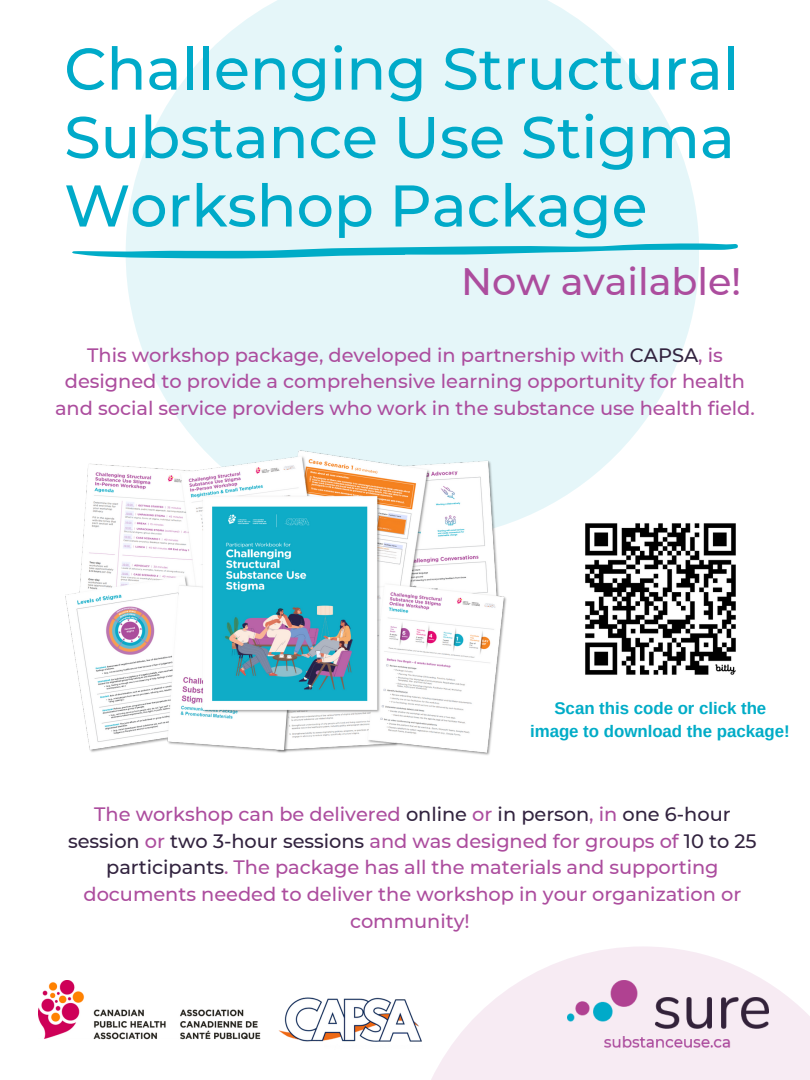
<style>
.page{position:relative;width:810px;height:1080px;background:#fff}
.page>*{position:absolute;margin:0;border:0;box-sizing:border-box;transform-origin:0 0}
.t1{font:500 58.75px/68.4px "Montserrat";color:#00aac9;text-align:justify}
.t2{font:500 38.19px "Montserrat";color:#ac4d9e}
.t3{font:500 19.38px/26.8px "Montserrat";color:#ac4d9e;text-align:center}
.t4{font:700 16.88px/23.4px "Arimo";color:#00acc7;text-align:center}
.s1{color:#32233f}
</style>
<div class="page">
<svg style="left:126px;top:0;width:573px;height:524px;background:#e8f7f9"></svg>
<svg style="left:431px;top:946px;width:379px;height:134px;fill:#f7ebf3"></svg>
<img style="left:38px;top:980px;width:384px;height:62px">
<img style="left:567px;top:980px;width:201px;height:81px">
<img style="left:65px;top:449px;width:442px;height:306px">
<svg style="left:72px;top:243px;width:666px;height:15px;background:#82d6e3"></svg>
<img style="left:567px;top:505px;width:169px;height:170px">
<p class="t1" style="left:64px;top:34px;width:676px">Challenging Structural Substance Use Stigma Workshop Package</p>
<h3 class="t2" style="left:461px;top:258px;width:282px">Now available!</h3>
<p class="t3" style="left:55px;top:341px;width:701px">This workshop package, developed in partnership with <span class="s1">CAPSA</span>, is designed to provide a comprehensive learning opportunity for health and social service providers who work in the substance use health field.</p>
<p class="t4" style="left:530px;top:696px;width:261px">Scan this code or click the image to download the package!</p>
<h3 class="t3" style="left:68px;top:801px;width:690px">The workshop can be delivered <span class="s1">online</span> or <span class="s1">in person</span>, in <span class="s1">one 6-hour session</span> or <span class="s1">two 3-hour sessions</span> and was designed for groups of <span class="s1">10 to 25 participants</span>. The package has all the materials and supporting documents needed to deliver the workshop in your organization or community!</h3>
</div>
